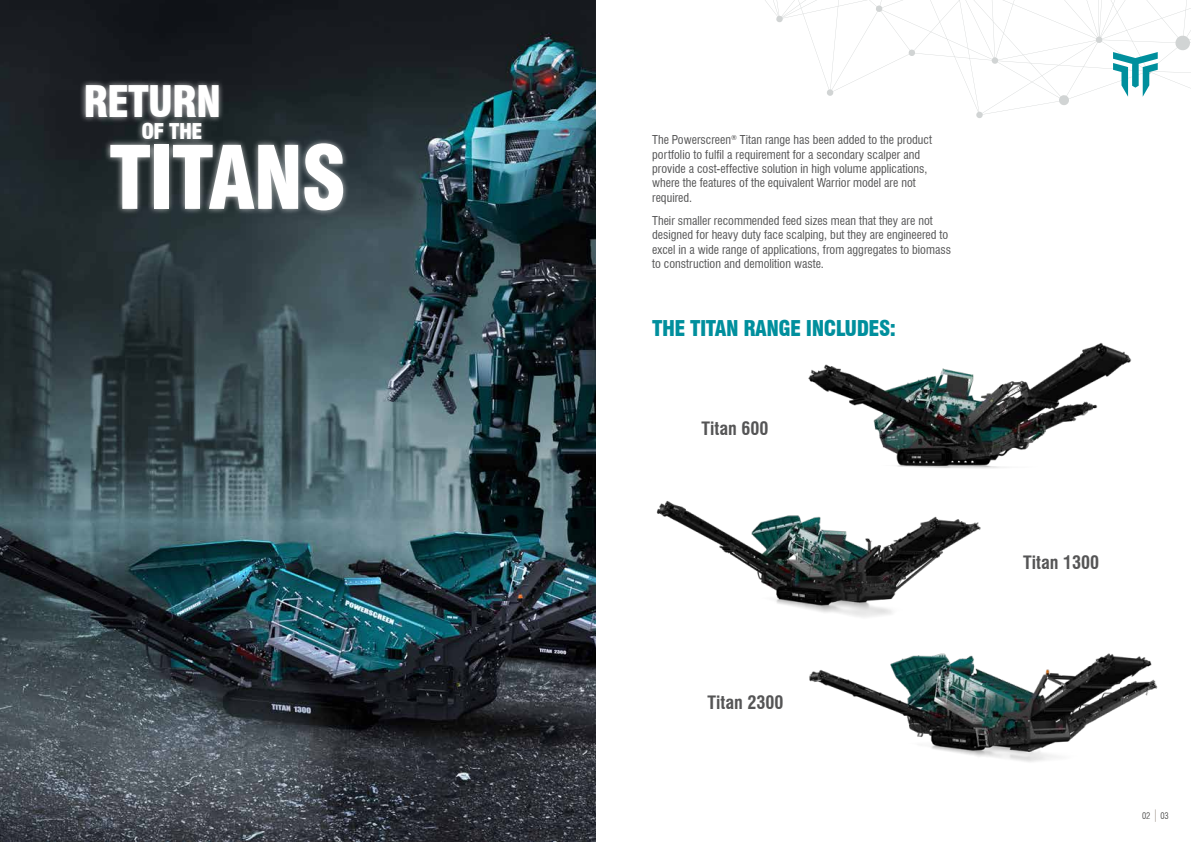
<style>
.page{position:relative;width:1191px;height:842px;background:#fff}
.page>*{position:absolute;margin:0;border:0;box-sizing:border-box;transform-origin:0 0}
.t1{font:900 condensed 85.1px "Swiss 721 BT";letter-spacing:-.025em;color:#fff}
.t2{font:900 condensed 42.6px "Swiss 721 BT";letter-spacing:-.025em;color:#fff}
.t3{font:900 condensed 21.3px "Swiss 721 BT";letter-spacing:-.025em;color:#008f9d}
.t4{font:900 condensed 21.3px "Swiss 721 BT";color:#fff}
.t5{font:700 condensed 18px "Swiss 721 BT";color:#555556}
.t6{font:condensed 12px/14.4px "Swiss 721 BT";color:#555556}
.t7{font:300 condensed 9px "Swiss 721 BT";color:#3c3c3b}
</style>
<div class="page">
<img style="left:0;top:0;width:595px;height:842px">
<svg style="left:372px;top:0;width:819px;height:135px"></svg>
<div style="left:79px;top:79px;width:270px;height:138px;background:#fff;opacity:.75"></div>
<svg style="left:1113px;top:52px;width:44px;height:45px"></svg>
<img style="left:808px;top:343px;width:324px;height:126px">
<img style="left:809px;top:653px;width:349px;height:109px">
<img style="left:656px;top:501px;width:335px;height:173px">
<svg style="left:1155px;top:809px;width:1px;height:13px"></svg>
<h2 class="t2" style="left:83px;top:76px;width:139px">RETURN</h2>
<h1 class="t1" style="left:109px;top:127px;width:238px">TITANS</h1>
<h3 class="t4" style="left:141px;top:118px;width:63px">OF THE</h3>
<p class="t6" style="left:652px;top:133px;width:281px">The Powerscreen<sup>®</sup> Titan range has been added to the product portfolio to fulfil a requirement for a secondary scalper and provide a cost-effective solution in high volume applications, where the features of the equivalent Warrior model are not required.</p>
<p class="t6" style="left:652px;top:213px;width:300px">Their smaller recommended feed sizes mean that they are not designed for heavy duty face scalping, but they are engineered to excel in a wide range of applications, from aggregates to biomass to construction and demolition waste.</p>
<h3 class="t3" style="left:652px;top:315px;width:245px">THE TITAN RANGE INCLUDES:</h3>
<h3 class="t5" style="left:701px;top:417px;width:68px">Titan 600</h3>
<h3 class="t5" style="left:707px;top:692px;width:77px">Titan 2300</h3>
<h3 class="t5" style="left:1023px;top:551px;width:77px">Titan 1300</h3>
<p class="t7" style="left:1142px;top:810px;width:28px">02 03</p>
</div>
